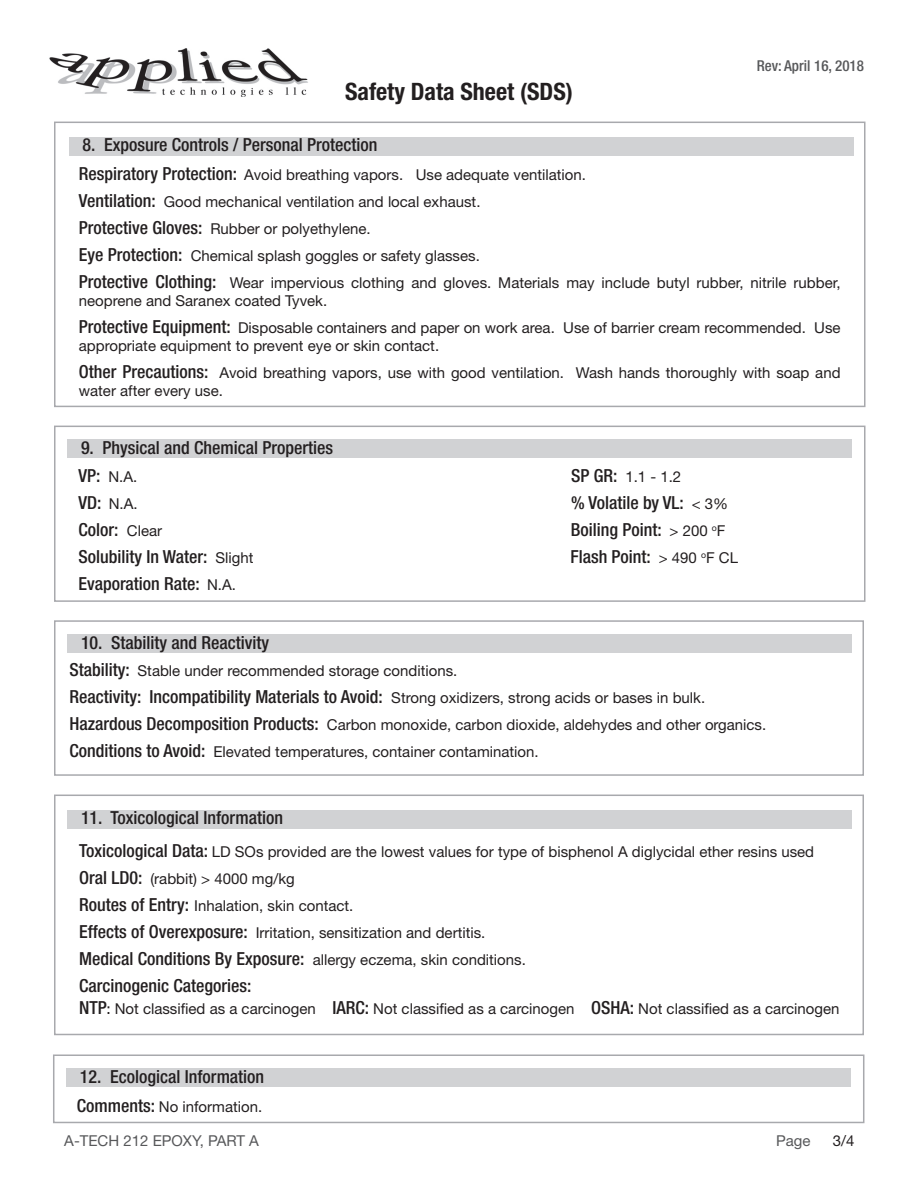
<style>
.page{position:relative;width:918px;height:1188px;background:#fff}
.page>*{position:absolute;margin:0;border:0;box-sizing:border-box;transform-origin:0 0}
.t1{font:700 condensed 24px "Helvetica Neue LT Std";color:#231f20}
.t2{font:500 condensed 18px "Helvetica Neue LT Std";color:#231f20}
.t3{font:15px/18px "Helvetica Neue LT Std";color:#231f20}
.t4{font:15px "Helvetica Neue LT Std";color:#57585a}
.t5{font:500 condensed 15px "Helvetica Neue LT Std";color:#57585a}
.s1{font-weight:500;font-stretch:condensed;font-size:18px}
.s2{font-weight:400;font-stretch:normal;font-size:15px}
.s3{font-weight:500;font-stretch:condensed}
</style>
<div class="page">
<img style="left:49px;top:48px;width:259px;height:49px">
<div style="left:54px;top:122px;width:812px;height:285px;border:2px solid #a8a9ad"></div>
<div style="left:69px;top:137px;width:784px;height:18px;background:#d1d2d4"></div>
<div style="left:54px;top:426px;width:812px;height:176px;border:2px solid #a8a9ad"></div>
<div style="left:68px;top:440px;width:784px;height:18px;background:#d1d2d4"></div>
<div style="left:54px;top:620px;width:810px;height:156px;border:2px solid #a8a9ad"></div>
<div style="left:68px;top:634px;width:784px;height:19px;background:#d1d2d4"></div>
<div style="left:54px;top:795px;width:810px;height:240px;border:2px solid #a8a9ad"></div>
<div style="left:68px;top:810px;width:784px;height:18px;background:#d1d2d4"></div>
<div style="left:53px;top:1054px;width:811px;height:69px;border:2px solid #a8a9ad"></div>
<div style="left:67px;top:1069px;width:784px;height:18px;background:#d1d2d4"></div>
<h1 class="t1" style="left:345px;top:77px;width:229px">Safety Data Sheet (SDS)</h1>
<p class="t5" style="left:757px;top:56px;width:109px">Rev: April 16, 2018</p>
<p class="t2" style="left:82px;top:134px;width:297px">8. Exposure Controls / Personal Protection</p>
<p class="t3" style="left:79px;top:165px;width:509px"><span class="s1">Respiratory Protection:</span> Avoid breathing vapors. Use adequate ventilation.</p>
<p class="t3" style="left:79px;top:192px;width:403px"><span class="s1">Ventilation:</span> Good mechanical ventilation and local exhaust.</p>
<p class="t3" style="left:79px;top:219px;width:293px"><span class="s1">Protective Gloves:</span> Rubber or polyethylene.</p>
<p class="t3" style="left:79px;top:246px;width:403px"><span class="s1">Eye Protection:</span> Chemical splash goggles or safety glasses.</p>
<p class="t3" style="left:79px;top:273px;width:763px"><span class="s1">Protective Clothing:</span> Wear impervious clothing and gloves. Materials may include butyl rubber, nitrile rubber, neoprene and Saranex coated Tyvek.</p>
<p class="t3" style="left:79px;top:318px;width:763px"><span class="s1">Protective Equipment:</span> Disposable containers and paper on work area. Use of barrier cream recommended. Use appropriate equipment to prevent eye or skin contact.</p>
<p class="t3" style="left:79px;top:363px;width:763px"><span class="s1">Other Precautions:</span> Avoid breathing vapors, use with good ventilation. Wash hands thoroughly with soap and water after every use.</p>
<p class="t2" style="left:81px;top:437px;width:254px">9. Physical and Chemical Properties</p>
<p class="t3" style="left:79px;top:467px;width:60px"><span class="s1">VP:</span> N.A.</p>
<p class="t3" style="left:571px;top:467px;width:112px"><span class="s1">SP GR:</span> 1.1 - 1.2</p>
<p class="t3" style="left:79px;top:494px;width:61px"><span class="s1">VD:</span> N.A.</p>
<p class="t2" style="left:571px;top:492px;width:159px">% Volatile by VL: <span class="s2">&lt; 3%</span></p>
<p class="t2" style="left:79px;top:519px;width:85px">Color: <span class="s2">Clear</span></p>
<p class="t2" style="left:571px;top:519px;width:156px">Boiling Point: <span class="s2">&gt; 200</span> <sup>o</sup><span class="s2">F</span></p>
<p class="t2" style="left:79px;top:546px;width:176px">Solubility In Water: <span class="s2">Slight</span></p>
<p class="t2" style="left:570px;top:546px;width:169px">Flash Point: <span class="s2">&gt; 490</span> <sup>o</sup><span class="s2">F CL</span></p>
<p class="t2" style="left:79px;top:573px;width:159px">Evaporation Rate: <span class="s2">N.A.</span></p>
<p class="t2" style="left:81px;top:632px;width:190px">10. Stability and Reactivity</p>
<p class="t3" style="left:69px;top:662px;width:389px"><span class="s1">Stability:</span> Stable under recommended storage conditions.</p>
<p class="t2" style="left:69px;top:686px;width:637px">Reactivity: Incompatibility Materials to Avoid: <span class="s2">Strong oxidizers, strong acids or bases in bulk.</span></p>
<p class="t3" style="left:69px;top:716px;width:698px"><span class="s1">Hazardous Decomposition Products:</span> Carbon monoxide, carbon dioxide, aldehydes and other organics.</p>
<p class="t3" style="left:69px;top:743px;width:471px"><span class="s1">Conditions to Avoid:</span> Elevated temperatures, container contamination.</p>
<p class="t2" style="left:81px;top:807px;width:204px">11. Toxicological Information</p>
<p class="t3" style="left:79px;top:843px;width:736px"><span class="s1">Toxicological Data:</span> LD SOs provided are the lowest values for type of bisphenol A diglycidal ether resins used</p>
<p class="t3" style="left:79px;top:870px;width:217px"><span class="s1">Oral LD0:</span> (rabbit) &gt; 4000 mg/kg</p>
<p class="t3" style="left:79px;top:897px;width:276px"><span class="s1">Routes of Entry:</span> Inhalation, skin contact.</p>
<p class="t3" style="left:79px;top:924px;width:408px"><span class="s1">Effects of Overexposure:</span> Irritation, sensitization and dertitis.</p>
<p class="t3" style="left:79px;top:951px;width:448px"><span class="s1">Medical Conditions By Exposure:</span> allergy eczema, skin conditions.</p>
<p class="t2" style="left:79px;top:975px;width:174px">Carcinogenic Categories:</p>
<p class="t3" style="left:79px;top:999px;width:762px"><span class="s1">NTP</span><span class="s3">:</span> Not classified as a carcinogen <span class="s1">IARC:</span> Not classified as a carcinogen <span class="s1">OSHA:</span> Not classified as a carcinogen</p>
<p class="t2" style="left:80px;top:1066px;width:186px">12. Ecological Information</p>
<p class="t3" style="left:77px;top:1098px;width:187px"><span class="s1">Comments:</span> No information.</p>
<p class="t4" style="left:64px;top:1132px;width:196px">A-TECH 212 EPOXY, PART A</p>
<p class="t4" style="left:776px;top:1132px;width:36px">Page</p>
<p class="t3" style="left:833px;top:1132px;width:23px">3/4</p>
</div>
